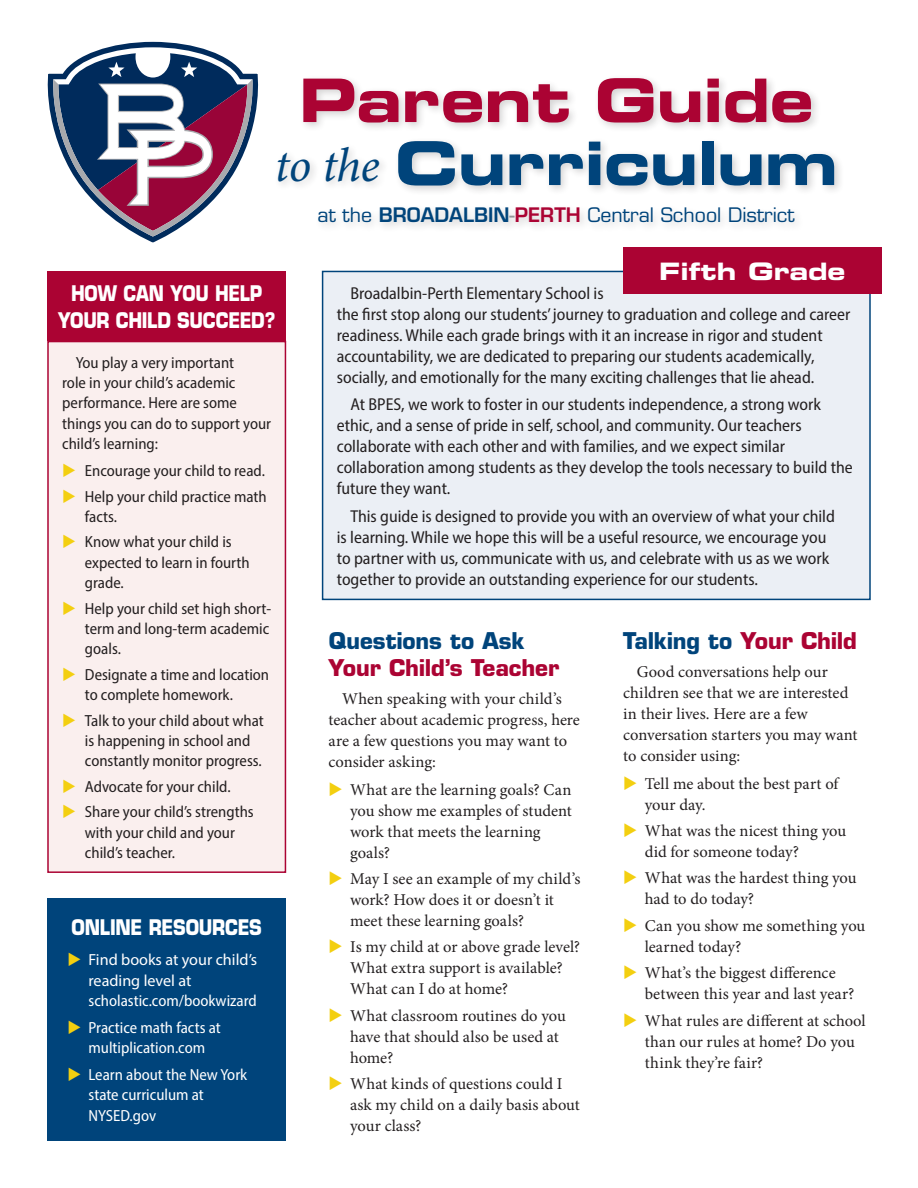
<style>
.page{position:relative;width:918px;height:1188px;background:#fff}
.page>*{position:absolute;margin:0;border:0;box-sizing:border-box;transform-origin:0 0}
.t1{font:60px/63px "Eurostile LT Std Bold Ex 2";letter-spacing:-.01em;color:#ab0333;text-align:center}
.t2{font:24px "Eurostile LT Std Bold Ex 2";color:#fff}
.t3{font:700 22.5px/27px "Eurostile LT Std";letter-spacing:-.005em;color:#ab0333}
.t4{font:700 22.5px "Eurostile LT Std";letter-spacing:-.005em;color:#00447b}
.t5{font:700 21px/27px "Eurostile LT Std";letter-spacing:-.015em;color:#fff;text-align:center;scale:.83 1}
.t6{font:700 21px "Eurostile LT Std";letter-spacing:-.015em;color:#fff;scale:.84 1}
.t7{font:19.5px "Eurostile LT Std";color:#00447b}
.Sidebar_Body{font:semi-condensed 17.25px/21px "Myriad Pro";color:#231f20}
.Body_Copy{font:16.5px/21px "Minion Pro";color:#231f20}
.Sidebar_Body-2{font:semi-condensed 16.2px/20.2px "Myriad Pro";color:#231f20}
.t8{font:semi-condensed 16.2px/20.2px "Myriad Pro";color:#fff;text-align:center}
.t9{font:16.2px/20.2px "Myriad Pro";color:#fff}
.s1{font-family:"Minion Pro";font-style:italic;font-size:48px;color:#00447b}
.s2{color:#00447b}
.s3{font-weight:600}
.s4{font-weight:600;color:#939598}
.s5{font-weight:600;color:#ab0333}
.s6{color:#f3cf10}
.s7{font-stretch:semi-condensed}
.s8{color:#ab0333}
</style>
<div class="page">
<div style="left:323px;top:271px;width:547px;height:328px;background:#ebeff5"></div>
<div style="left:322px;top:271px;width:549px;height:329px;border:2px solid #00447b"></div>
<div style="left:274px;top:74px;width:571px;height:159px;background:#231f20;opacity:.2"></div>
<div style="left:623px;top:248px;width:258px;height:46px;background:#ab0333"></div>
<svg style="left:47px;top:41px;width:212px;height:202px"></svg>
<div style="left:47px;top:272px;width:239px;height:69px;background:#ab0333"></div>
<div style="left:48px;top:342px;width:237px;height:530px;background:#faefee"></div>
<div style="left:47px;top:341px;width:239px;height:532px;border:2px solid #ab0333"></div>
<div style="left:47px;top:898px;width:239px;height:243px;background:#00447b"></div>
<p class="t1" style="left:275px;top:68px;width:564px">Parent Guide <span class="s1">to the</span> <span class="s2">Curriculum</span></p>
<p class="t7" style="left:318px;top:203px;width:479px">at the <span class="s3">BROADALBIN</span><span class="s4">-</span><span class="s5">PERTH</span> Central School District</p>
<p class="t5" style="left:58px;top:280px;width:263px">HOW CAN YOU HELP<br>YOUR CHILD SUCCEED?</p>
<p class="Sidebar_Body-2" style="left:62px;top:352px;width:210px;text-indent:14px">You play a very important<br>role in your child’s academic performance. Here are some things you can do to support your child’s learning:</p>
<p class="Sidebar_Body-2" style="left:62px;top:460px;width:204px"><span class="s6">◆</span> Encourage your child to read.</p>
<p class="Sidebar_Body-2" style="left:85px;top:486px;width:183px;text-indent:-23px"><span class="s6">◆</span> Help your child practice math facts.</p>
<p class="Sidebar_Body-2" style="left:85px;top:532px;width:166px;text-indent:-23px"><span class="s6">◆</span> Know what your child is expected to learn in fourth grade.</p>
<p class="Sidebar_Body-2" style="left:85px;top:598px;width:188px;text-indent:-23px"><span class="s6">◆</span> Help your child set high short&shy;term and long-term academic goals.</p>
<p class="Sidebar_Body-2" style="left:85px;top:664px;width:186px;text-indent:-23px"><span class="s6">◆</span> Designate a time and location to complete homework.</p>
<p class="Sidebar_Body-2" style="left:85px;top:710px;width:180px;text-indent:-23px"><span class="s6">◆</span> Talk to your child about what is happening in school and constantly monitor progress.</p>
<p class="Sidebar_Body-2" style="left:62px;top:776px;width:170px"><span class="s6">◆</span> Advocate for your child.</p>
<p class="Sidebar_Body-2" style="left:85px;top:802px;width:170px;text-indent:-23px"><span class="s6">◆</span> Share your child’s strengths with your child and your child’s teacher.</p>
<p class="t6" style="left:72px;top:914px;width:228px">ONLINE RESOURCES</p>
<p class="t9" style="left:89px;top:949px;width:170px;text-indent:-21px"><span class="s6">◆</span> Find books at your child’s reading level at <span class="s7">scholastic.com/bookwizard</span></p>
<p class="t8" style="left:68px;top:1017px;width:155px"><span class="s6">◆</span> Practice math facts at multiplication.com</p>
<p class="t8" style="left:89px;top:1064px;width:160px;text-align:left;text-indent:-21px"><span class="s6">◆</span> Learn about the New York state curriculum at<br>NYSED.gov</p>
<p class="t2" style="left:659px;top:254px;width:188px">Fifth Grade</p>
<p class="Sidebar_Body" style="left:337px;top:282px;width:515px;text-indent:14px">Broadalbin-Perth Elementary School is<br>the first stop along our students’ journey to graduation and college and career readiness. While each grade brings with it an increase in rigor and student accountability, we are dedicated to preparing our students academically, socially, and emotionally for the many exciting challenges that lie ahead.</p>
<p class="Sidebar_Body" style="left:337px;top:394px;width:517px;text-indent:14px">At BPES, we work to foster in our students independence, a strong work ethic, and a sense of pride in self, school, and community. Our teachers collaborate with each other and with families, and we expect similar collaboration among students as they develop the tools necessary to build the future they want.</p>
<p class="Sidebar_Body" style="left:337px;top:506px;width:500px;text-indent:14px">This guide is designed to provide you with an overview of what your child is learning. While we hope this will be a useful resource, we encourage you to partner with us, communicate with us, and celebrate with us as we work together to provide an outstanding experience for our students.</p>
<p class="t3" style="left:329px;top:627px;width:232px"><span class="s2">Questions to Ask<br></span>Your Child’s Teacher</p>
<p class="Body_Copy" style="left:329px;top:688px;width:253px;text-indent:14px">When speaking with your child’s teacher about academic progress, here are a few questions you may want to consider asking:</p>
<p class="Body_Copy" style="left:350px;top:779px;width:223px;text-indent:-22px"><span class="s6">◆</span> What are the learning goals? Can you show me examples of student work that meets the learning goals?</p>
<p class="Body_Copy" style="left:350px;top:868px;width:232px;text-indent:-22px"><span class="s6">◆</span> May I see an example of my child’s work? How does it or doesn’t it meet these learning goals?</p>
<p class="Body_Copy" style="left:350px;top:937px;width:231px;text-indent:-22px"><span class="s6">◆</span> Is my child at or above grade level?<br>What extra support is available?<br>What can I do at home?</p>
<p class="Body_Copy" style="left:350px;top:1005px;width:217px;text-indent:-22px"><span class="s6">◆</span> What classroom routines do you have that should also be used at home?</p>
<p class="Body_Copy" style="left:350px;top:1074px;width:231px;text-indent:-22px"><span class="s6">◆</span> What kinds of questions could I ask my child on a daily basis about your class?</p>
<p class="t4" style="left:623px;top:627px;width:235px">Talking to <span class="s8">Your Child</span></p>
<p class="Body_Copy" style="left:623px;top:661px;width:236px;text-indent:14px">Good conversations help our children see that we are interested in their lives. Here are a few conversation starters you may want to consider using:</p>
<p class="Body_Copy" style="left:645px;top:773px;width:195px;text-indent:-22px"><span class="s6">◆</span> Tell me about the best part of your day.</p>
<p class="Body_Copy" style="left:645px;top:820px;width:203px;text-indent:-22px"><span class="s6">◆</span> What was the nicest thing you did for someone today?</p>
<p class="Body_Copy" style="left:645px;top:868px;width:213px;text-indent:-22px"><span class="s6">◆</span> What was the hardest thing you had to do today?</p>
<p class="Body_Copy" style="left:645px;top:915px;width:222px;text-indent:-22px"><span class="s6">◆</span> Can you show me something you learned today?</p>
<p class="Body_Copy" style="left:645px;top:963px;width:211px;text-indent:-22px"><span class="s6">◆</span> What’s the biggest difference between this year and last year?</p>
<p class="Body_Copy" style="left:645px;top:1010px;width:222px;text-indent:-22px"><span class="s6">◆</span> What rules are different at school than our rules at home? Do you think they’re fair?</p>
</div>
